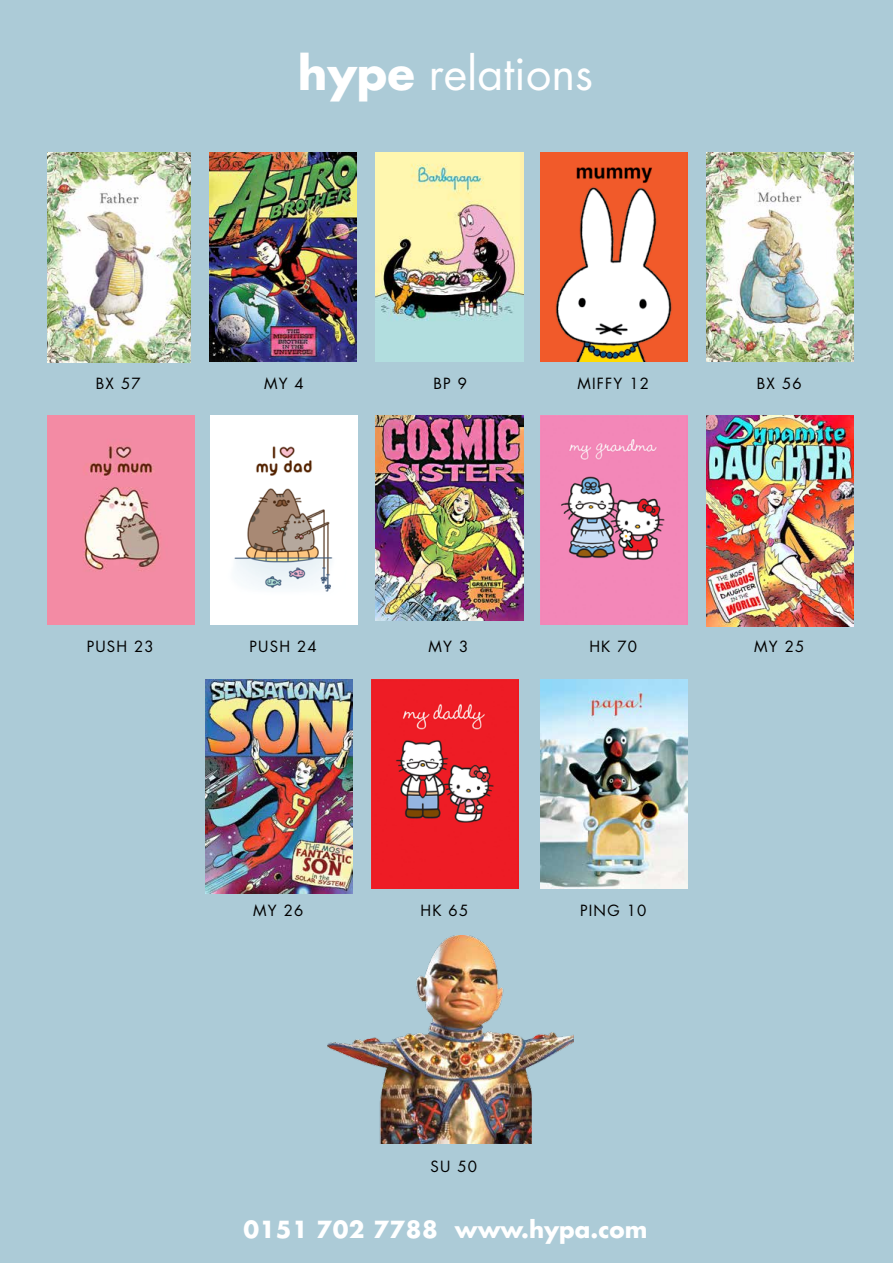
<style>
.page{position:relative;width:893px;height:1263px;background:#accbd7}
.page>*{position:absolute;margin:0;border:0;box-sizing:border-box;transform-origin:0 0}
.t1{font:45px "Futura";color:#fff}
.t2{font:700 22.95px "Futura";letter-spacing:.02em;color:#fff}
.t3{font:15px "Futura";letter-spacing:.08em;color:#000}
.s1{font-weight:700}
</style>
<div class="page">
<img style="left:540px;top:152px;width:148px;height:209px">
<img style="left:540px;top:680px;width:148px;height:208px">
<img style="left:375px;top:415px;width:148px;height:206px">
<img style="left:47px;top:415px;width:148px;height:209px">
<img style="left:210px;top:415px;width:148px;height:209px">
<img style="left:540px;top:415px;width:148px;height:210px">
<img style="left:706px;top:415px;width:148px;height:211px">
<img style="left:371px;top:680px;width:148px;height:209px">
<img style="left:205px;top:680px;width:148px;height:214px">
<img style="left:376px;top:152px;width:147px;height:209px">
<img style="left:209px;top:152px;width:148px;height:210px">
<img style="left:328px;top:935px;width:245px;height:208px">
<img style="left:706px;top:152px;width:148px;height:209px">
<img style="left:47px;top:152px;width:144px;height:210px">
<h1 class="t1" style="left:298px;top:43px;width:297px"><span class="s1">hype</span> relations</h1>
<p class="t3" style="left:577px;top:373px;width:73px">MIFFY 12</p>
<p class="t3" style="left:96px;top:373px;width:46px">BX 57</p>
<p class="t3" style="left:264px;top:373px;width:41px">MY 4</p>
<p class="t3" style="left:433px;top:373px;width:35px">BP 9</p>
<p class="t3" style="left:757px;top:373px;width:46px">BX 56</p>
<p class="t3" style="left:87px;top:636px;width:69px">PUSH 23</p>
<p class="t3" style="left:250px;top:636px;width:69px">PUSH 24</p>
<p class="t3" style="left:429px;top:636px;width:41px">MY 3</p>
<p class="t3" style="left:589px;top:636px;width:49px">HK 70</p>
<p class="t3" style="left:754px;top:636px;width:52px">MY 25</p>
<p class="t3" style="left:253px;top:900px;width:52px">MY 26</p>
<p class="t3" style="left:421px;top:900px;width:49px">HK 65</p>
<p class="t3" style="left:431px;top:1156px;width:48px">SU 50</p>
<p class="t3" style="left:580px;top:900px;width:68px">PING 10</p>
<h2 class="t2" style="left:243px;top:1214px;width:406px">0151 702 7788 www.hypa.com</h2>
</div>
